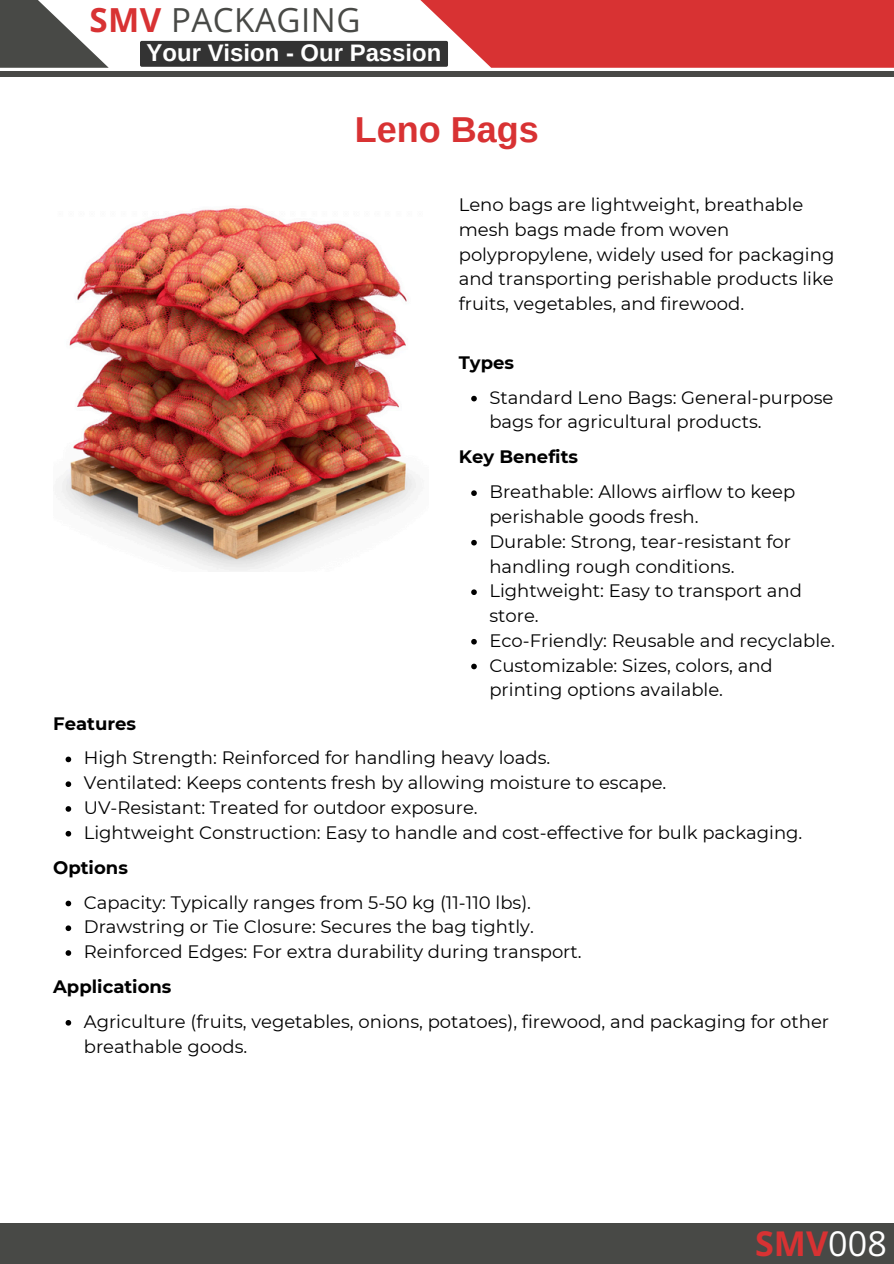
<style>
.page{position:relative;width:894px;height:1264px;background:#fff}
.page>*{position:absolute;margin:0;border:0;box-sizing:border-box;transform-origin:0 0}
.t1{font:700 36px "Arimo";color:#d83233}
.t2{font:700 34.05px "Open Sans";color:#d83233}
.t3{font:33.15px "Open Sans";letter-spacing:.015em;color:#484946}
.t4{font:700 23.85px "Arimo";color:#fff}
.t5{font:18px/24.8px "Montserrat";color:#000}
.t6{font:700 18px "Montserrat";color:#000}
.s1{font-weight:700;color:#d83233}
.s2{font-weight:400;color:#fff}
</style>
<div class="page">
<svg style="left:0;top:0;width:109px;height:68px;fill:#484946"></svg>
<div style="left:140px;top:41px;width:193px;height:26px;background:#333"></div>
<svg style="left:333px;top:0;width:560px;height:68px;background:#d04f50"></svg>
<div style="left:0;top:71px;width:893px;height:6px;background:#484946"></div>
<svg style="left:471px;top:396px;width:5px;height:5px"></svg>
<svg style="left:471px;top:490px;width:5px;height:6px"></svg>
<svg style="left:471px;top:540px;width:5px;height:5px"></svg>
<svg style="left:471px;top:589px;width:5px;height:6px"></svg>
<svg style="left:471px;top:639px;width:5px;height:5px"></svg>
<svg style="left:471px;top:663px;width:5px;height:6px"></svg>
<svg style="left:66px;top:756px;width:5px;height:6px"></svg>
<svg style="left:66px;top:781px;width:5px;height:6px"></svg>
<svg style="left:66px;top:806px;width:5px;height:5px"></svg>
<svg style="left:66px;top:830px;width:5px;height:6px"></svg>
<svg style="left:66px;top:900px;width:5px;height:6px"></svg>
<svg style="left:66px;top:925px;width:5px;height:6px"></svg>
<svg style="left:66px;top:950px;width:5px;height:5px"></svg>
<svg style="left:66px;top:1020px;width:5px;height:5px"></svg>
<img style="left:61px;top:208px;width:355px;height:363px">
<div style="left:0;top:1223px;width:893px;height:40px;background:#484946"></div>
<h1 class="t3" style="left:89px;top:-3px;width:272px"><span class="s1">SMV</span> PACKAGING</h1>
<h3 class="t4" style="left:147px;top:40px;width:296px">Your Vision - Our Passion</h3>
<h2 class="t1" style="left:354px;top:109px;width:185px">Leno Bags</h2>
<p class="t5" style="left:458px;top:192px;width:377px">Leno bags are lightweight, breathable mesh bags made from woven polypropylene, widely used for packaging and transporting perishable products like fruits, vegetables, and firewood.</p>
<p class="t6" style="left:458px;top:351px;width:57px">Types</p>
<h4 class="t5" style="left:489px;top:385px;width:345px">Standard Leno Bags: General-purpose bags for agricultural products.</h4>
<p class="t6" style="left:458px;top:446px;width:121px">Key Benefits</p>
<h4 class="t5" style="left:489px;top:479px;width:307px">Breathable: Allows airflow to keep perishable goods fresh.</h4>
<p class="t5" style="left:489px;top:529px;width:303px">Durable: Strong, tear-resistant for handling rough conditions.</p>
<p class="t5" style="left:489px;top:578px;width:314px">Lightweight: Easy to transport and store.</p>
<p class="t5" style="left:489px;top:628px;width:347px">Eco-Friendly: Reusable and recyclable.</p>
<p class="t5" style="left:489px;top:652px;width:285px">Customizable: Sizes, colors, and printing options available.</p>
<p class="t6" style="left:53px;top:712px;width:84px">Features</p>
<h4 class="t5" style="left:84px;top:745px;width:468px">High Strength: Reinforced for handling heavy loads.</h4>
<p class="t5" style="left:84px;top:770px;width:584px">Ventilated: Keeps contents fresh by allowing moisture to escape.</p>
<p class="t5" style="left:84px;top:795px;width:395px">UV-Resistant: Treated for outdoor exposure.</p>
<p class="t5" style="left:84px;top:820px;width:720px">Lightweight Construction: Easy to handle and cost-effective for bulk packaging.</p>
<p class="t6" style="left:53px;top:856px;width:76px">Options</p>
<h4 class="t5" style="left:84px;top:889px;width:448px">Capacity: Typically ranges from 5-50 kg (11-110 lbs).</h4>
<p class="t5" style="left:84px;top:914px;width:451px">Drawstring or Tie Closure: Secures the bag tightly.</p>
<p class="t5" style="left:84px;top:939px;width:499px">Reinforced Edges: For extra durability during transport.</p>
<p class="t6" style="left:53px;top:975px;width:120px">Applications</p>
<h4 class="t5" style="left:84px;top:1009px;width:746px">Agriculture (fruits, vegetables, onions, potatoes), firewood, and packaging for other breathable goods.</h4>
<p class="t2" style="left:755px;top:1219px;width:133px">SMV<span class="s2">008</span></p>
</div>
